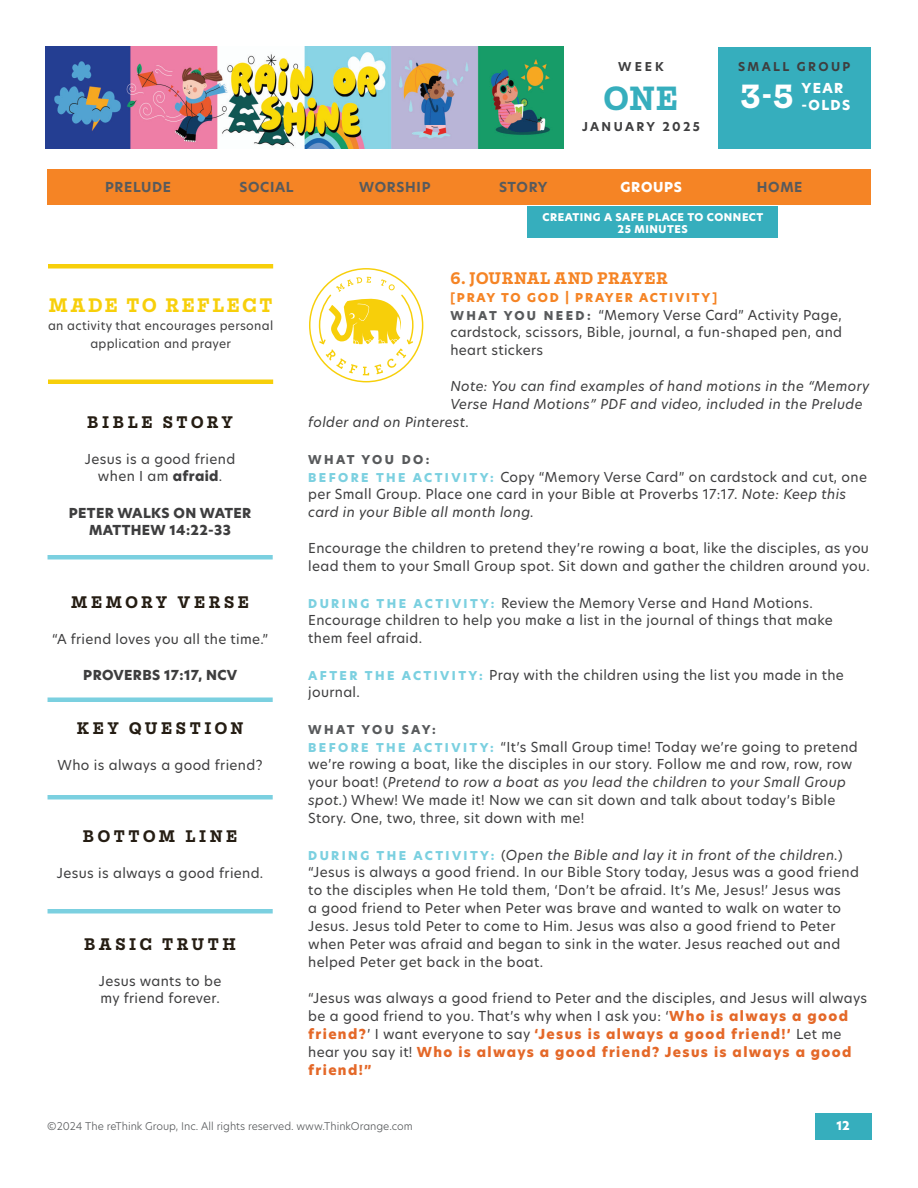
<style>
.page{position:relative;width:918px;height:1188px;background:#fff}
.page>*{position:absolute;margin:0;border:0;box-sizing:border-box;transform-origin:0 0}
.t1{font:700 36px "Mortise";color:#36aebd}
.t2{font:700 36px "Mortise";color:#fff}
.t3{font:700 21px "Mortise";letter-spacing:.125em;color:#f7cf0a}
.t4{font:700 18px "Mortise";letter-spacing:.2em;color:#251d13}
.t5{font:700 18px "Mortise";letter-spacing:.025em;color:#f58425}
.t6{font:13.5px/18px "New Hero";letter-spacing:.025em;color:#3e3e3f}
.t7{font:italic 13.5px "New Hero";letter-spacing:.025em;color:#3e3e3f}
.t8{font:800 13.5px/18px "New Hero";letter-spacing:.025em;color:#3e3e3f;text-align:center}
.t9{font:700 13.5px "New Hero";letter-spacing:.05em;color:#585a5c}
.t10{font:800 13.5px/16.2px "New Hero";letter-spacing:.1em;color:#fff}
.t11{font:12px/18px "New Hero";letter-spacing:.025em;color:#3e3e3f;text-align:center}
.t12{font:800 12px "New Hero";letter-spacing:.15em;color:#f58425}
.t13{font:700 12px "New Hero";letter-spacing:.2em;color:#3e3e3f}
.t14{font:800 12px "New Hero";letter-spacing:.18em;color:#585a5c}
.t15{font:800 12px "New Hero";letter-spacing:.2em;color:#585a5c}
.t16{font:800 12px "New Hero";color:#fff}
.t17{font:300 10.5px "New Hero";color:#585a5c}
.t18{font:800 10.5px/12px "New Hero";letter-spacing:.05em;color:#fff;text-align:center}
.s1{font-weight:800}
.s2{font-weight:800;font-size:12px;color:#585a5c}
.s3{font-weight:800;font-size:12px;color:#7bd0e0}
.s4{font-style:italic}
.s5{font-weight:800;color:#e46828}
</style>
<div class="page">
<img style="left:45px;top:47px;width:519px;height:101px">
<div style="left:717px;top:47px;width:154px;height:102px;background:#36aebd"></div>
<div style="left:48px;top:555px;width:225px;height:5px;background:#7bd0e0"></div>
<hr style="left:48px;top:698px;width:225px;height:4px;background:#7bd0e0">
<div style="left:48px;top:795px;width:225px;height:5px;background:#7bd0e0"></div>
<div style="left:48px;top:909px;width:225px;height:5px;background:#7bd0e0"></div>
<svg style="left:309px;top:268px;width:114px;height:114px"></svg>
<hr style="left:48px;top:380px;width:225px;height:4px;background:#f7cf0a">
<hr style="left:48px;top:264px;width:225px;height:4px;background:#f7cf0a">
<div style="left:47px;top:170px;width:824px;height:36px;background:#f58425"></div>
<div style="left:815px;top:1113px;width:57px;height:27px;background:#36aebd"></div>
<div style="left:527px;top:206px;width:251px;height:32px;background:#36aebd"></div>
<p class="t13" style="left:618px;top:59px;width:47px">WEEK</p>
<h1 class="t1" style="left:604px;top:79px;width:76px">ONE</h1>
<p class="t13" style="left:582px;top:119px;width:119px">JANUARY 2025</p>
<p class="t13" style="left:738px;top:59px;width:114px">SMALL GROUP</p>
<h1 class="t2" style="left:740px;top:77px;width:55px">3-5</h1>
<p class="t10" style="left:802px;top:80px;width:50px">YEAR -OLDS</p>
<p class="t9" style="left:105px;top:177px;width:68px">PRELUDE</p>
<p class="t9" style="left:239px;top:177px;width:56px">SOCIAL</p>
<p class="t9" style="left:359px;top:177px;width:73px">WORSHIP</p>
<p class="t9" style="left:499px;top:177px;width:50px">STORY</p>
<p class="t10" style="left:621px;top:179px;width:63px">GROUPS</p>
<p class="t9" style="left:757px;top:177px;width:47px">HOME</p>
<h2 class="t3" style="left:49px;top:294px;width:225px">MADE TO REFLECT</h2>
<p class="t11" style="left:48px;top:316px;width:227px">an activity that encourages personal application and prayer</p>
<h3 class="t4" style="left:87px;top:412px;width:147px">BIBLE STORY</h3>
<p class="t6" style="left:85px;top:449px;width:152px;text-align:center">Jesus is a good friend when I am <span class="s1">afraid</span>.</p>
<p class="t8" style="left:69px;top:504px;width:184px">PETER WALKS ON WATER<br>MATTHEW 14:22-33</p>
<h3 class="t4" style="left:71px;top:592px;width:179px">MEMORY VERSE</h3>
<p class="t6" style="left:52px;top:629px;width:218px">“A friend loves you all the time.”</p>
<p class="t8" style="left:83px;top:666px;width:156px">PROVERBS 17:17, NCV</p>
<h3 class="t4" style="left:77px;top:718px;width:168px">KEY QUESTION</h3>
<p class="t6" style="left:58px;top:755px;width:206px">Who is always a good friend?</p>
<h3 class="t4" style="left:83px;top:826px;width:156px">BOTTOM LINE</h3>
<p class="t6" style="left:57px;top:863px;width:208px">Jesus is always a good friend.</p>
<h3 class="t4" style="left:84px;top:934px;width:153px">BASIC TRUTH</h3>
<p class="t6" style="left:99px;top:971px;width:124px">Jesus wants to be my friend forever.</p>
<p class="t18" style="left:543px;top:211px;width:222px">CREATING A SAFE PLACE TO CONNECT<br>25 MINUTES</p>
<h3 class="t5" style="left:450px;top:268px;width:219px">6. JOURNAL AND PRAYER</h3>
<p class="t12" style="left:450px;top:289px;width:268px">[PRAY TO GOD | PRAYER ACTIVITY]</p>
<p class="t6" style="left:450px;top:305px;width:393px;text-align:justify"><span class="s2">W H AT YO U N E E D :</span> “Memory Verse Card” Activity Page, cardstock, scissors, Bible, journal, a fun-shaped pen, and heart stickers</p>
<p class="t7" style="left:450px;top:377px;width:421px">Note: You can find examples of hand motions in the “Memory</p>
<p class="t7" style="left:450px;top:395px;width:414px">Verse Hand Motions” PDF and video, included in the Prelude</p>
<p class="t7" style="left:308px;top:413px;width:162px">folder and on Pinterest.</p>
<p class="t15" style="left:308px;top:451px;width:123px">WHAT YOU DO:</p>
<p class="t6" style="left:308px;top:467px;width:560px"><span class="s3">B E F O R E T H E AC T I V I T Y:</span> Copy “Memory Verse Card” on cardstock and cut, one per Small Group. Place one card in your Bible at Proverbs 17:17. <span class="s4">Note: Keep this card in your Bible all month long.</span></p>
<p class="t6" style="left:308px;top:539px;width:563px">Encourage the children to pretend they’re rowing a boat, like the disciples, as you lead them to your Small Group spot. Sit down and gather the children around you.</p>
<p class="t6" style="left:308px;top:593px;width:526px"><span class="s3">D U R I N G T H E AC T I V I T Y:</span> Review the Memory Verse and Hand Motions.<br>Encourage children to help you make a list in the journal of things that make them feel afraid.</p>
<p class="t6" style="left:308px;top:665px;width:537px"><span class="s3">A F T E R T H E AC T I V I T Y:</span> Pray with the children using the list you made in the journal.</p>
<p class="t14" style="left:308px;top:721px;width:129px">WHAT YOU SAY:</p>
<p class="t6" style="left:308px;top:737px;width:551px"><span class="s3">B E F O R E T H E AC T I V I T Y:</span> “It’s Small Group time! Today we’re going to pretend we’re rowing a boat, like the disciples in our story. Follow me and row, row, row your boat! (<span class="s4">Pretend to row a boat as you lead the children to your Small Group spot.</span>) Whew! We made it! Now we can sit down and talk about today’s Bible Story. One, two, three, sit down with me!</p>
<p class="t6" style="left:308px;top:845px;width:552px"><span class="s3">D U R I N G T H E AC T I V I T Y:</span> (<span class="s4">Open the Bible and lay it in front of the children.</span>) “Jesus is always a good friend. In our Bible Story today, Jesus was a good friend to the disciples when He told them, ‘Don’t be afraid. It’s Me, Jesus!’ Jesus was<br>a good friend to Peter when Peter was brave and wanted to walk on water to Jesus. Jesus told Peter to come to Him. Jesus was also a good friend to Peter when Peter was afraid and began to sink in the water. Jesus reached out and helped Peter get back in the boat.</p>
<p class="t6" style="left:308px;top:989px;width:560px">“Jesus was always a good friend to Peter and the disciples, and Jesus will always be a good friend to you. That’s why when I ask you: ‘<span class="s5">Who is always a good friend?</span>’ I want everyone to say <span class="s5">‘Jesus is always a good friend!’</span> Let me hear you say it! <span class="s5">Who is always a good friend? Jesus is always a good friend!”</span></p>
<p class="t17" style="left:47px;top:1118px;width:367px">©2024 The reThink Group, Inc. All rights reserved. www.ThinkOrange.com</p>
<p class="t16" style="left:836px;top:1117px;width:15px">12</p>
</div>
